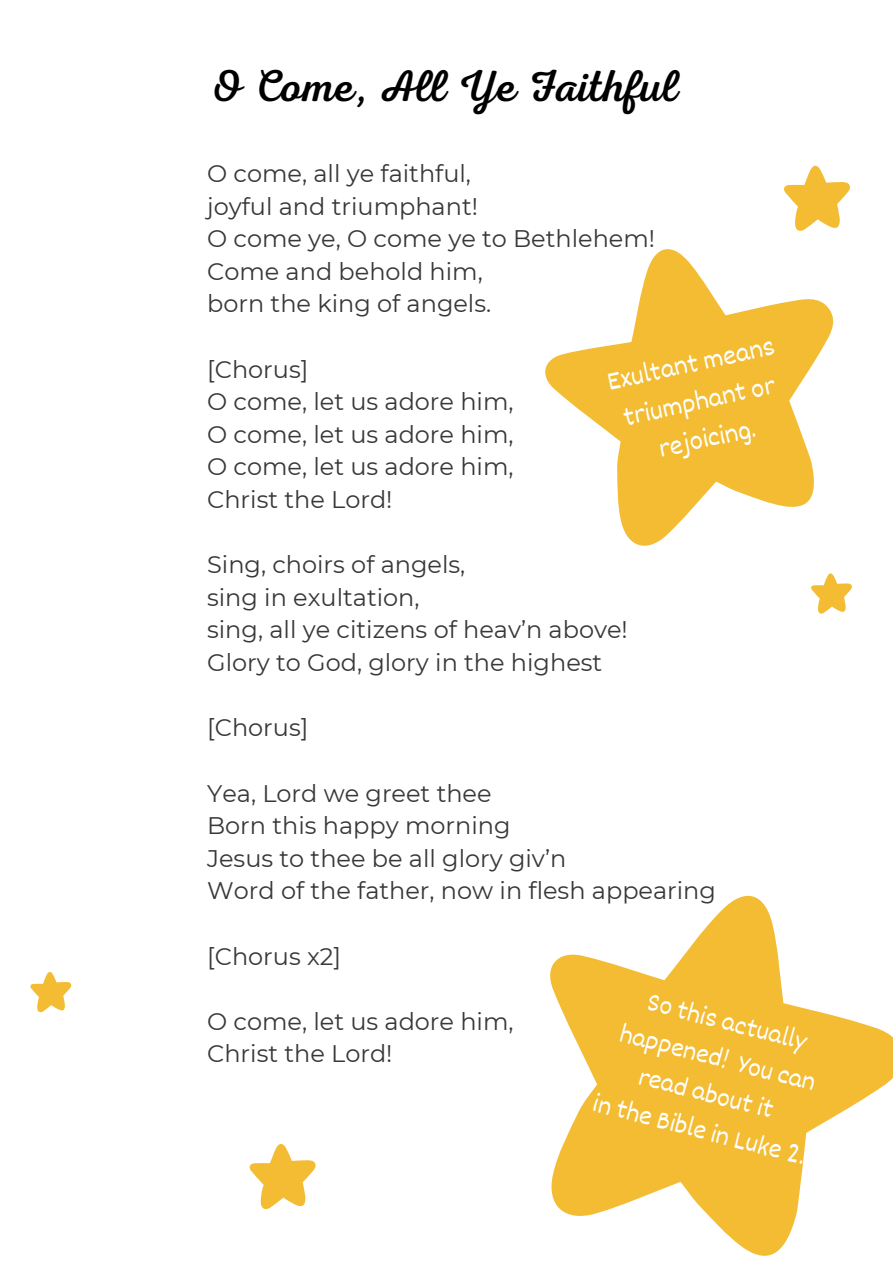
<style>
.page{position:relative;width:893px;height:1264px;background:#fff}
.page>*{position:absolute;margin:0;border:0;box-sizing:border-box;transform-origin:0 0}
.t1{font:45px "Nexa Script";color:#000}
.t2{font:27.6px/38.2px "Dekko";color:#fff;text-align:center}
.t3{font:27px/37px "Dekko";color:#fff;text-align:center}
.t4{font:24px "Montserrat";color:#383838}
</style>
<div class="page">
<svg style="left:249px;top:1144px;width:67px;height:65px"></svg>
<svg style="left:30px;top:972px;width:42px;height:41px"></svg>
<svg style="left:545px;top:249px;width:289px;height:297px;fill:#f3bc32"></svg>
<svg style="left:811px;top:573px;width:41px;height:41px"></svg>
<svg style="left:784px;top:165px;width:66px;height:66px"></svg>
<svg style="left:550px;top:895px;width:342px;height:361px;fill:#f3bc32"></svg>
<p class="t1" style="left:209px;top:61px;width:470px">O Come, All Ye Faithful</p>
<p class="t4" style="left:207px;top:159px;width:265px">O come, all ye faithful,</p>
<p class="t4" style="left:207px;top:191px;width:272px">joyful and triumphant!</p>
<p class="t4" style="left:207px;top:224px;width:449px">O come ye, O come ye to Bethlehem!</p>
<p class="t4" style="left:207px;top:256px;width:277px">Come and behold him,</p>
<p class="t4" style="left:207px;top:289px;width:285px">born the king of angels.</p>
<p class="t4" style="left:207px;top:354px;width:103px">[Chorus]</p>
<p class="t4" style="left:207px;top:387px;width:308px">O come, let us adore him,</p>
<p class="t4" style="left:207px;top:419px;width:308px">O come, let us adore him,</p>
<p class="t4" style="left:207px;top:452px;width:308px">O come, let us adore him,</p>
<p class="t4" style="left:207px;top:485px;width:187px">Christ the Lord!</p>
<p class="t2" style="left:603px;top:361px;width:173px;rotate:-12deg">Exultant means triumphant or rejoicing.</p>
<p class="t4" style="left:207px;top:550px;width:260px">Sing, choirs of angels,</p>
<p class="t4" style="left:207px;top:582px;width:214px">sing in exultation,</p>
<p class="t4" style="left:207px;top:615px;width:422px">sing, all ye citizens of heav’n above!</p>
<p class="t4" style="left:207px;top:648px;width:396px">Glory to God, glory in the highest</p>
<p class="t4" style="left:207px;top:713px;width:103px">[Chorus]</p>
<p class="t4" style="left:207px;top:778px;width:286px">Yea, Lord we greet thee</p>
<p class="t4" style="left:207px;top:811px;width:305px">Born this happy morning</p>
<p class="t4" style="left:207px;top:843px;width:360px">Jesus to thee be all glory giv’n</p>
<p class="t4" style="left:207px;top:876px;width:510px">Word of the father, now in flesh appearing</p>
<p class="t4" style="left:207px;top:941px;width:135px">[Chorus x2]</p>
<p class="t4" style="left:207px;top:1006px;width:308px">O come, let us adore him,</p>
<p class="t4" style="left:207px;top:1039px;width:187px">Christ the Lord!</p>
<p class="t3" style="left:634px;top:978px;width:203px;rotate:14deg">So this actually happened! You can read about it</p>
<p class="t3" style="left:598px;top:1083px;width:220px;rotate:14deg">in the Bible in Luke 2.</p>
</div>
